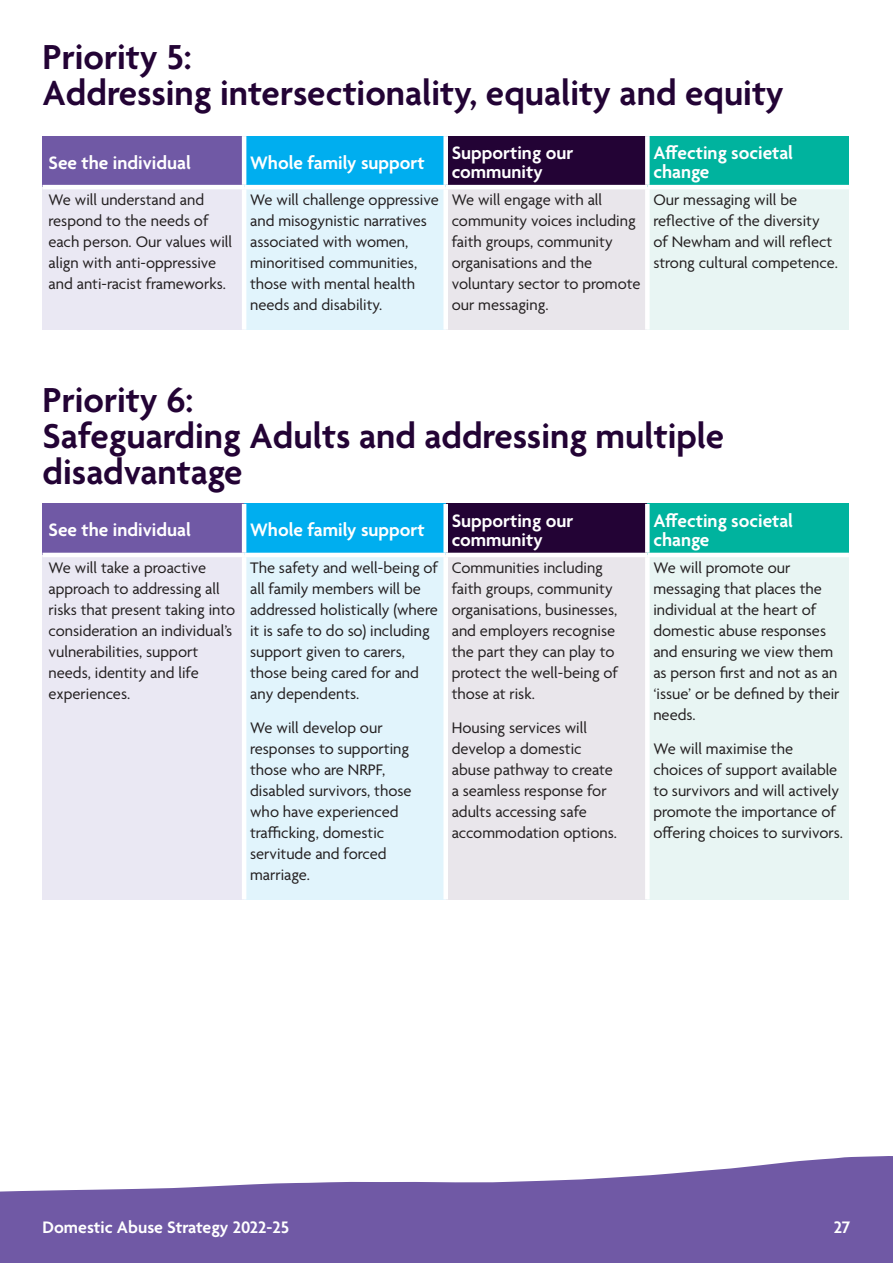
<style>
.page{position:relative;width:893px;height:1263px;background:#fff}
.page>*{position:absolute;margin:0;border:0;box-sizing:border-box;transform-origin:0 0}
.PRIORITY{font:600 37.5px/36px "Agenda";color:#230335}
.BODY{font:600 19.5px/19.5px "Agenda";color:#fff}
.t1{font:600 18px "Agenda";color:#fff}
.BODY-2{font:16.5px/21px "Agenda";color:#231f20}
</style>
<div class="page">
<svg style="left:0;top:1156px;width:893px;height:107px;fill:#7059a5"></svg>
<div style="left:43px;top:136px;width:201px;height:51px;background:#7059a5"></div>
<div style="left:244px;top:136px;width:202px;height:51px;background:#00aeef"></div>
<div style="left:446px;top:136px;width:201px;height:51px;background:#230335"></div>
<div style="left:647px;top:136px;width:202px;height:51px;background:#00b39e"></div>
<div style="left:43px;top:187px;width:201px;height:143px;background:#eae8f3"></div>
<div style="left:244px;top:187px;width:202px;height:143px;background:#e1f4fc"></div>
<div style="left:446px;top:187px;width:201px;height:143px;background:#e9e6eb"></div>
<div style="left:647px;top:187px;width:202px;height:143px;background:#e8f5f3"></div>
<hr style="left:242px;top:136px;width:4px;height:49px;background:#fff">
<div style="left:443px;top:136px;width:5px;height:49px;background:#fff"></div>
<div style="left:645px;top:136px;width:5px;height:49px;background:#fff"></div>
<hr style="left:43px;top:185px;width:201px;height:4px;background:#fff">
<hr style="left:244px;top:185px;width:202px;height:4px;background:#fff">
<hr style="left:242px;top:189px;width:4px;height:141px;background:#fff">
<hr style="left:446px;top:185px;width:201px;height:4px;background:#fff">
<div style="left:443px;top:189px;width:5px;height:141px;background:#fff"></div>
<hr style="left:647px;top:185px;width:202px;height:4px;background:#fff">
<div style="left:645px;top:189px;width:5px;height:141px;background:#fff"></div>
<div style="left:43px;top:504px;width:201px;height:51px;background:#7059a5"></div>
<div style="left:244px;top:504px;width:202px;height:51px;background:#00aeef"></div>
<div style="left:446px;top:504px;width:201px;height:51px;background:#230335"></div>
<div style="left:647px;top:504px;width:202px;height:51px;background:#00b39e"></div>
<div style="left:43px;top:555px;width:201px;height:344px;background:#eae8f3"></div>
<div style="left:244px;top:555px;width:202px;height:344px;background:#e1f4fc"></div>
<div style="left:446px;top:555px;width:201px;height:344px;background:#e9e6eb"></div>
<div style="left:647px;top:555px;width:202px;height:344px;background:#e8f5f3"></div>
<hr style="left:242px;top:504px;width:4px;height:49px;background:#fff">
<div style="left:443px;top:504px;width:5px;height:49px;background:#fff"></div>
<div style="left:645px;top:504px;width:5px;height:49px;background:#fff"></div>
<hr style="left:43px;top:553px;width:201px;height:4px;background:#fff">
<hr style="left:244px;top:553px;width:202px;height:4px;background:#fff">
<hr style="left:242px;top:557px;width:4px;height:342px;background:#fff">
<hr style="left:446px;top:553px;width:201px;height:4px;background:#fff">
<div style="left:443px;top:557px;width:5px;height:342px;background:#fff"></div>
<hr style="left:647px;top:553px;width:202px;height:4px;background:#fff">
<div style="left:645px;top:557px;width:5px;height:342px;background:#fff"></div>
<p class="PRIORITY" style="left:43px;top:42px;width:743px">Priority 5:<br>Addressing intersectionality, equality and equity</p>
<p class="BODY" style="left:49px;top:154px;width:144px">See the individual</p>
<p class="BODY" style="left:250px;top:154px;width:176px">Whole family support</p>
<p class="BODY" style="left:452px;top:144px;width:123px">Supporting our community</p>
<p class="BODY" style="left:653px;top:144px;width:141px">Affecting societal change</p>
<p class="BODY-2" style="left:49px;top:190px;width:185px">We will understand and respond to the needs of each person. Our values will align with anti-oppressive and anti-racist frameworks.</p>
<p class="BODY-2" style="left:250px;top:190px;width:190px">We will challenge oppressive and misogynistic narratives associated with women, minoritised communities, those with mental health needs and disability.</p>
<p class="BODY-2" style="left:452px;top:190px;width:190px">We will engage with all community voices including faith groups, community organisations and the voluntary sector to promote our messaging.</p>
<p class="BODY-2" style="left:653px;top:190px;width:186px">Our messaging will be reflective of the diversity of Newham and will reflect strong cultural competence.</p>
<p class="PRIORITY" style="left:43px;top:384px;width:683px">Priority 6:<br>Safeguarding Adults and addressing multiple disadvantage</p>
<p class="BODY" style="left:49px;top:522px;width:144px">See the individual</p>
<p class="BODY" style="left:250px;top:522px;width:176px">Whole family support</p>
<p class="BODY" style="left:452px;top:512px;width:123px">Supporting our community</p>
<p class="BODY" style="left:653px;top:512px;width:141px">Affecting societal change</p>
<p class="BODY-2" style="left:49px;top:558px;width:188px">We will take a proactive approach to addressing all risks that present taking into consideration an individual’s vulnerabilities, support needs, identity and life experiences.</p>
<p class="BODY-2" style="left:250px;top:558px;width:189px">The safety and well-being of all family members will be addressed holistically (where it is safe to do so) including support given to carers, those being cared for and any dependents.</p>
<p class="BODY-2" style="left:250px;top:718px;width:163px">We will develop our responses to supporting those who are NRPF, disabled survivors, those who have experienced trafficking, domestic servitude and forced marriage.</p>
<p class="BODY-2" style="left:452px;top:558px;width:168px">Communities including faith groups, community organisations, businesses, and employers recognise the part they can play to protect the well-being of those at risk.</p>
<p class="BODY-2" style="left:452px;top:718px;width:167px">Housing services will develop a domestic abuse pathway to create a seamless response for adults accessing safe accommodation options.</p>
<p class="BODY-2" style="left:653px;top:558px;width:188px">We will promote our messaging that places the individual at the heart of domestic abuse responses and ensuring we view them as person first and not as an ‘issue’ or be defined by their needs.</p>
<p class="BODY-2" style="left:653px;top:739px;width:191px">We will maximise the choices of support available to survivors and will actively promote the importance of offering choices to survivors.</p>
<p class="t1" style="left:43px;top:1218px;width:248px">Domestic Abuse Strategy 2022-25</p>
<p class="t1" style="left:834px;top:1218px;width:18px">27</p>
</div>
